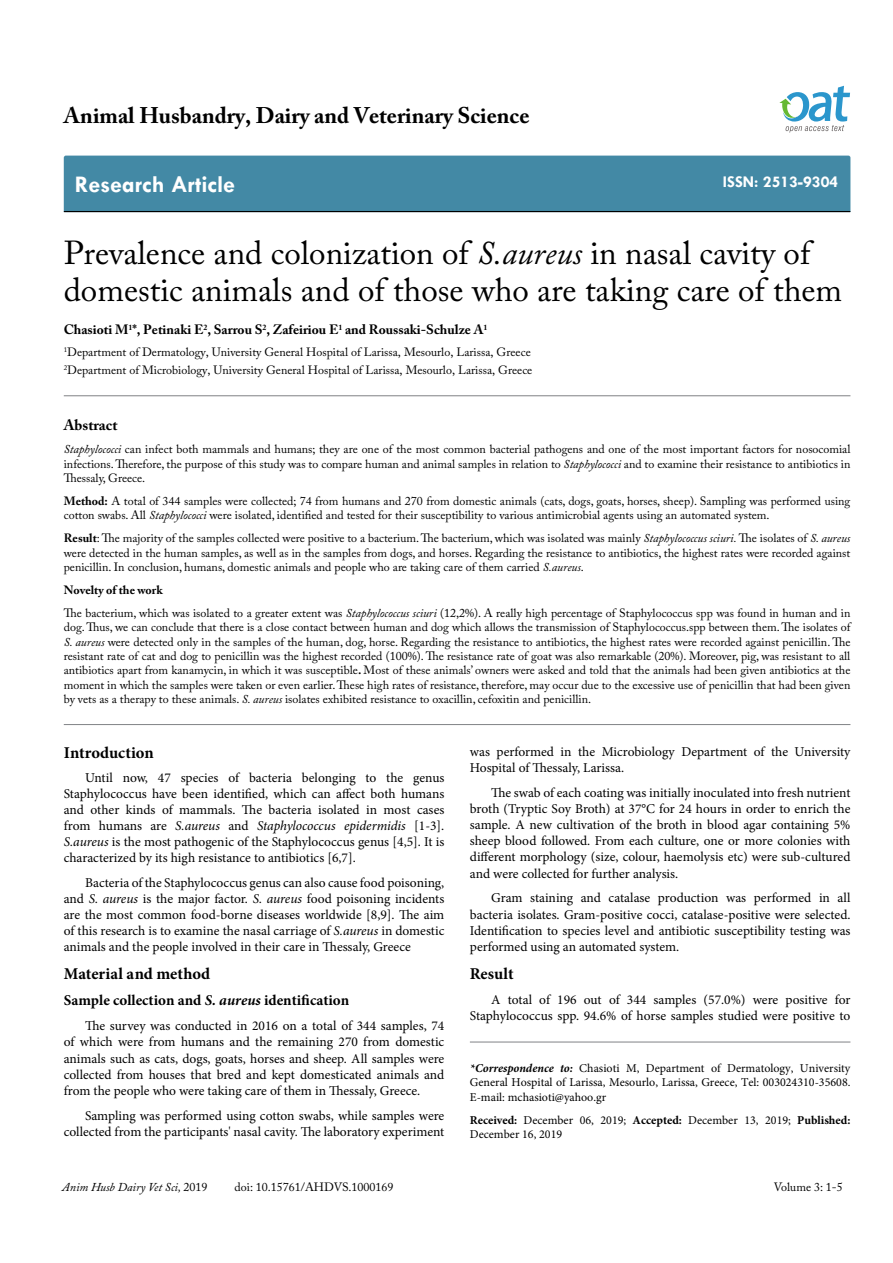
<style>
.page{position:relative;width:893px;height:1263px;background:#fff}
.page>*{position:absolute;margin:0;border:0;box-sizing:border-box;transform-origin:0 0}
.t1{font:33px/37.5px "Adobe Caslon Pro";color:#000}
.t2{font:700 24px "Tw Cen";color:#fff}
.t3{font:700 22.5px "Adobe Caslon Pro";color:#000}
.t4{font:700 16.5px "Minion Pro";color:#000}
.t5{font:700 16.5px "Tw Cen";color:#fff}
.t6{font:700 15px "Minion Pro";color:#000}
.t7{font:700 15px "Adobe Caslon Pro";color:#000}
.t8{font:13.5px/16.2px "Minion Pro";color:#000;text-align:justify}
.t9{font:700 13.5px "Adobe Caslon Pro";color:#000}
.t10{font:12px/14.4px "Adobe Caslon Pro";color:#000}
.t11{font:12px/14.4px "Minion Pro";color:#000;text-align:justify}
.t12{font:italic 12px "Adobe Caslon Pro";color:#000}
.s1{font-style:italic}
.s2{font-weight:700}
.s3{font-weight:700;font-style:italic}
.s4{font-style:normal}
</style>
<div class="page">
<div style="left:64px;top:156px;width:786px;height:55px;background:#4389a5"></div>
<hr style="left:64px;top:211px;width:786px;height:1px;background:#000">
<svg style="left:779px;top:86px;width:71px;height:47px"></svg>
<hr style="left:64px;top:395px;width:786px;height:1px;background:#808285">
<hr style="left:64px;top:724px;width:786px;height:1px;background:#808285">
<hr style="left:470px;top:1042px;width:380px;height:1px;background:#808285">
<h3 class="t3" style="left:64px;top:102px;width:467px">Animal Husbandry, Dairy and Veterinary Science</h3>
<h2 class="t2" style="left:75px;top:170px;width:162px">Research Article</h2>
<h3 class="t5" style="left:723px;top:172px;width:117px">ISSN: 2513-9304</h3>
<h1 class="t1" style="left:64px;top:233px;width:780px">Prevalence and colonization of <span class="s1">S.aureus</span> in nasal cavity of domestic animals and of those who are taking care of them</h1>
<p class="t9" style="left:64px;top:322px;width:425px">Chasioti M<sup>1</sup>*, Petinaki E<sup>2</sup>, Sarrou S<sup>2</sup>, Zafeiriou E<sup>1</sup> and Roussaki-Schulze A<sup>1</sup></p>
<p class="t10" style="left:64px;top:343px;width:470px;line-height:18px"><sup>1</sup>Department of Dermatology, University General Hospital of Larissa, Mesourlo, Larissa, Greece<br><sup>2</sup>Department of Microbiology, University General Hospital of Larissa, Mesourlo, Larissa, Greece</p>
<p class="t7" style="left:64px;top:416px;width:55px">Abstract</p>
<p class="t10" style="left:64px;top:442px;width:788px;text-align:justify"><span class="s1">Staphylococci</span> can infect both mammals and humans; they are one of the most common bacterial pathogens and one of the most important factors for nosocomial infections. Therefore, the purpose of this study was to compare human and animal samples in relation to <span class="s1">Staphylococci</span> and to examine their resistance to antibiotics in Thessaly, Greece.</p>
<p class="t10" style="left:64px;top:494px;width:788px"><span class="s2">Method:</span> A total of 344 samples were collected; 74 from humans and 270 from domestic animals (cats, dogs, goats, horses, sheep). Sampling was performed using cotton swabs. All <span class="s1">Staphylococci</span> were isolated, identified and tested for their susceptibility to various antimicrobial agents using an automated system.</p>
<p class="t10" style="left:64px;top:531px;width:788px;text-align:justify"><span class="s2">Result</span>: The majority of the samples collected were positive to a bacterium. The bacterium, which was isolated was mainly <span class="s1">Staphylococcus sciuri.</span> The isolates of <span class="s1">S. aureus </span>were detected in the human samples, as well as in the samples from dogs, and horses. Regarding the resistance to antibiotics, the highest rates were recorded against penicillin. In conclusion, humans, domestic animals and people who are taking care of them carried <span class="s1">S.aureus</span>.</p>
<p class="t10" style="left:64px;top:578px;width:788px;line-height:23px"><span class="s2">Novelty of the work<br></span>The bacterium, which was isolated to a greater extent was <span class="s1">Staphylococcus sciuri</span> (12,2%). A really high percentage of Staphylococcus spp was found in human and in</p>
<p class="t10" style="left:64px;top:620px;width:788px;text-align:justify">dog. Thus, we can conclude that there is a close contact between human and dog which allows the transmission of Staphylococcus.spp between them. The isolates of <span class="s1">S. aureus</span> were detected only in the samples of the human, dog, horse. Regarding the resistance to antibiotics, the highest rates were recorded against penicillin. The resistant rate of cat and dog to penicillin was the highest recorded (100%). The resistance rate of goat was also remarkable (20%). Moreover, pig, was resistant to all antibiotics apart from kanamycin, in which it was susceptible<span class="s2">.</span> Most of these animals’ owners were asked and told that the animals had been given antibiotics at the moment in which the samples were taken or even earlier. These high rates of resistance, therefore, may occur due to the excessive use of penicillin that had been given by vets as a therapy to these animals. <span class="s1">S. aureus</span> isolates exhibited resistance to oxacillin, cefoxitin and penicillin.</p>
<h3 class="t4" style="left:64px;top:741px;width:91px">Introduction</h3>
<p class="t8" style="left:64px;top:770px;width:382px;text-indent:21px">Until now, 47 species of bacteria belonging to the genus Staphylococcus have been identified, which can affect both humans and other kinds of mammals. The bacteria isolated in most cases from humans are <span class="s1">S.aureus</span> and <span class="s1">Staphylococcus epidermidis</span> [1-3].<br><span class="s1">S.aureus</span> is the most pathogenic of the Staphylococcus genus [4,5]. It is characterized by its high resistance to antibiotics [6,7].</p>
<p class="t8" style="left:64px;top:874px;width:382px;text-indent:21px">Bacteria of the Staphylococcus genus can also cause food poisoning, and <span class="s1">S. aureus</span> is the major factor. <span class="s1">S. aureus</span> food poisoning incidents are the most common food-borne diseases worldwide [8,9]. The aim of this research is to examine the nasal carriage of <span class="s1">S.aureus</span> in domestic animals and the people involved in their care in Thessaly, Greece</p>
<h3 class="t4" style="left:64px;top:962px;width:148px">Material and method</h3>
<p class="t6" style="left:64px;top:990px;width:287px">Sample collection and <span class="s1">S. aureus</span> identification</p>
<p class="t8" style="left:64px;top:1018px;width:382px;text-indent:21px">The survey was conducted in 2016 on a total of 344 samples, 74 of which were from humans and the remaining 270 from domestic animals such as cats, dogs, goats, horses and sheep. All samples were collected from houses that bred and kept domesticated animals and from the people who were taking care of them in Thessaly, Greece.</p>
<p class="t8" style="left:64px;top:1107px;width:382px;text-align:right">Sampling was performed using cotton swabs, while samples were collected from the participants' nasal cavity. The laboratory experiment</p>
<p class="t8" style="left:470px;top:743px;width:382px">was performed in the Microbiology Department of the University<br>Hospital of Thessaly, Larissa.</p>
<p class="t8" style="left:470px;top:784px;width:382px;text-indent:21px">The swab of each coating was initially inoculated into fresh nutrient broth (Tryptic Soy Broth) at 37°C for 24 hours in order to enrich the sample. A new cultivation of the broth in blood agar containing 5% sheep blood followed. From each culture, one or more colonies with different morphology (size, colour, haemolysis etc) were sub-cultured and were collected for further analysis.</p>
<p class="t8" style="left:470px;top:890px;width:382px;text-indent:21px">Gram staining and catalase production was performed in all bacteria isolates. Gram-positive cocci, catalase-positive were selected.<br>Identification to species level and antibiotic susceptibility testing was performed using an automated system.</p>
<h3 class="t4" style="left:470px;top:962px;width:45px">Result</h3>
<p class="t8" style="left:470px;top:991px;width:382px;text-align:right">A total of 196 out of 344 samples (57.0%) were positive for<br>Staphylococcus spp. 94.6% of horse samples studied were positive to</p>
<p class="t11" style="left:470px;top:1061px;width:382px"><span class="s3">*Correspondence to:</span> Chasioti M, Department of Dermatology, University General Hospital of Larissa, Mesourlo, Larissa, Greece, Tel: 003024310-35608.<br>E-mail: mchasioti@yahoo.gr</p>
<p class="t11" style="left:470px;top:1113px;width:382px"><span class="s2">Received:</span> December 06, 2019; <span class="s2">Accepted:</span> December 13, 2019; <span class="s2">Published:<br></span>December 16, 2019</p>
<p class="t12" style="left:62px;top:1180px;width:147px">Anim Husb Dairy Vet Sci, <span class="s4">2019</span></p>
<p class="t10" style="left:235px;top:1180px;width:160px">doi: 10.15761/AHDVS.1000169</p>
<p class="t10" style="left:774px;top:1180px;width:71px">Volume 3: 1-5</p>
</div>
